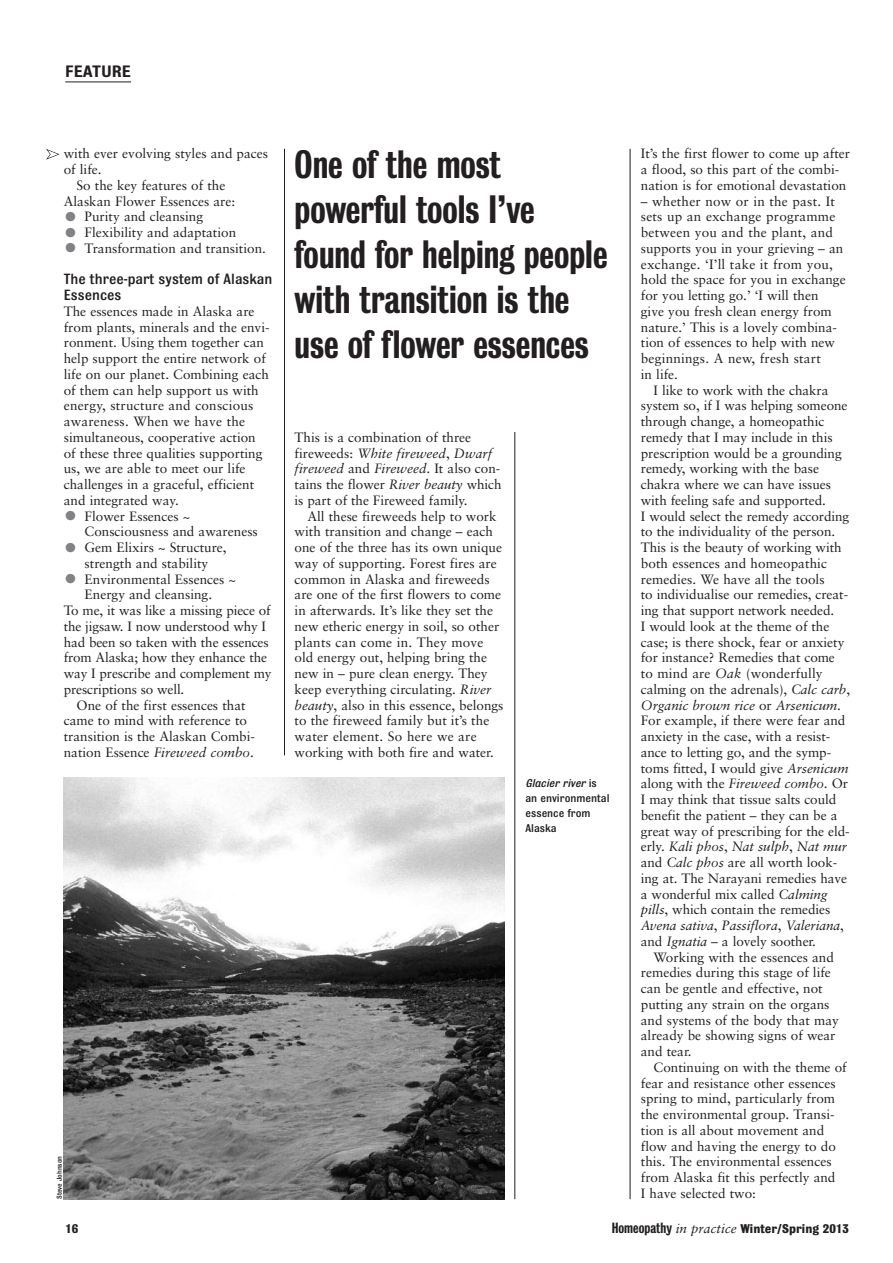
<style>
.page{position:relative;width:893px;height:1263px;background:#fff}
.page>*{position:absolute;margin:0;border:0;box-sizing:border-box;transform-origin:0 0}
.t1{font:36px/45px "Bureau Grotesque Three Five";color:#231f20}
.t2{font:500 15.75px/15.8px "Bulldog";color:#231f20}
.t3{font:15px "Bureau Grotesque Five Five";color:#231f20}
.t4{font:13.5px/15.8px "Sabon";color:#231f20}
.t5{font:700 13.5px "Bulldog";color:#231f20}
.t6{font:500 12px/15px "Bulldog";color:#231f20}
.t7{font:500 7.5px "Bulldog";color:#231f20}
.s1{font-size:27px;color:#808285}
.s2{font-style:italic}
.s3{font-family:"Bureau Grotesque Three Five";font-weight:400}
.s4{font-family:"Sabon";font-weight:400;font-style:italic}
</style>
<div class="page">
<hr style="left:514px;top:432px;width:1px;height:767px;background:#231f20">
<hr style="left:284px;top:149px;width:1px;height:606px;background:#231f20">
<hr style="left:630px;top:149px;width:1px;height:1050px;background:#231f20">
<hr style="left:65px;top:82px;width:66px;height:1px;background:#231f20">
<svg style="left:46px;top:149px;width:14px;height:11px"></svg>
<img style="left:64px;top:778px;width:440px;height:421px">
<p class="t3" style="left:65px;top:63px;width:67px">FEATURE</p>
<p class="t4" style="left:64px;top:147px;width:206px">with ever evolving styles and paces</p>
<p class="t4" style="left:64px;top:163px;width:39px">of life.</p>
<p class="t4" style="left:77px;top:178px;width:150px">So the key features of the</p>
<p class="t4" style="left:64px;top:194px;width:173px">Alaskan Flower Essences are:</p>
<p class="t4" style="left:64px;top:210px;width:141px"><span class="s1">•</span> Purity and cleansing</p>
<p class="t4" style="left:64px;top:226px;width:174px"><span class="s1">•</span> Flexibility and adaptation</p>
<p class="t4" style="left:64px;top:241px;width:204px"><span class="s1">•</span> Transformation and transition.</p>
<p class="t2" style="left:64px;top:271px;width:210px">The three-part system of Alaskan<br>Essences</p>
<p class="t4" style="left:64px;top:304px;width:207px">The essences made in Alaska are from plants, minerals and the envi&shy;ronment. Using them together can help support the entire network of life on our planet. Combining each of them can help support us with energy, structure and conscious awareness. When we have the simultaneous, cooperative action of these three qualities supporting us, we are able to meet our life challenges in a graceful, efficient and integrated way.</p>
<p class="t4" style="left:85px;top:509px;width:175px;text-indent:-21px"><span class="s1">•</span> Flower Essences ~<br>Consciousness and awareness</p>
<p class="t4" style="left:64px;top:541px;width:164px;text-align:center"><span class="s1">•</span> Gem Elixirs ~ Structure, strength and stability</p>
<p class="t4" style="left:64px;top:572px;width:174px"><span class="s1">•</span> Environmental Essences ~</p>
<p class="t4" style="left:85px;top:588px;width:129px">Energy and cleansing.</p>
<p class="t4" style="left:64px;top:604px;width:208px">To me, it was like a missing piece of</p>
<p class="t4" style="left:64px;top:619px;width:204px">the jigsaw. I now understood why I</p>
<p class="t4" style="left:64px;top:635px;width:206px">had been so taken with the essences</p>
<p class="t4" style="left:64px;top:651px;width:205px">from Alaska; how they enhance the</p>
<p class="t4" style="left:64px;top:667px;width:209px">way I prescribe and complement my</p>
<p class="t4" style="left:64px;top:682px;width:122px">prescriptions so well.</p>
<p class="t4" style="left:77px;top:698px;width:171px">One of the first essences that</p>
<p class="t4" style="left:64px;top:714px;width:185px">came to mind with reference to</p>
<p class="t4" style="left:64px;top:730px;width:193px">transition is the Alaskan Combi-</p>
<p class="t4" style="left:64px;top:745px;width:192px">nation Essence <span class="s2">Fireweed combo</span>.</p>
<h1 class="t1" style="left:295px;top:144px;width:314px">One of the most powerful tools I’ve found for helping people with transition is the use of flower essences</h1>
<p class="t4" style="left:295px;top:430px;width:209px">This is a combination of three fireweeds: <span class="s2">White fireweed</span>, <span class="s2">Dwarf fireweed</span> and <span class="s2">Fireweed</span>. It also con&shy;tains the flower <span class="s2">River beauty</span> which is part of the Fireweed family.</p>
<p class="t4" style="left:295px;top:509px;width:210px;text-indent:13px">All these fireweeds help to work with transition and change – each one of the three has its own unique way of supporting. Forest fires are common in Alaska and fireweeds are one of the first flowers to come in afterwards. It’s like they set the new etheric energy in soil, so other plants can come in. They move old energy out, helping bring the new in – pure clean energy. They keep everything circulating. <span class="s2">River beauty</span>, also in this essence, belongs to the fireweed family but it’s the water element. So here we are working with both fire and water.</p>
<p class="t6" style="left:525px;top:776px;width:86px"><span class="s2">Glacier river</span> is an environmental essence from<br>Alaska</p>
<p class="t7" style="left:55px;top:1199px;width:45px;rotate:-90deg">Steve Johnson</p>
<p class="t4" style="left:641px;top:147px;width:211px">It’s the first flower to come up after a flood, so this part of the combi&shy;nation is for emotional devastation</p>
<p class="t4" style="left:641px;top:194px;width:206px">– whether now or in the past. It sets up an exchange programme between you and the plant, and supports you in your grieving – an exchange. ‘I’ll take it from you, hold the space for you in exchange for you letting go.’ ‘I will then<br>give you fresh clean energy from nature.’ This is a lovely combina&shy;tion of essences to help with new beginnings. A new, fresh start<br>in life.</p>
<p class="t4" style="left:641px;top:383px;width:211px;text-indent:13px">I like to work with the chakra system so, if I was helping someone through change, a homeopathic remedy that I may include in this prescription would be a grounding remedy, working with the base chakra where we can have issues with feeling safe and supported.<br>I would select the remedy according to the individuality of the person.<br>This is the beauty of working with both essences and homeopathic remedies. We have all the tools<br>to individualise our remedies, creat&shy;ing that support network needed.<br>I would look at the theme of the case; is there shock, fear or anxiety for instance? Remedies that come to mind are <span class="s2">Oak</span> (wonderfully calming on the adrenals), <span class="s2">Calc carb</span>, <span class="s2">Organic brown rice</span> or <span class="s2">Arsenicum</span>.<br>For example, if there were fear and anxiety in the case, with a resist&shy;ance to letting go, and the symp&shy;toms fitted, I would give <span class="s2">Arsenicum </span>along with the <span class="s2">Fireweed combo</span>. Or I may think that tissue salts could benefit the patient – they can be a great way of prescribing for the eld&shy;erly. <span class="s2">Kali phos</span>, <span class="s2">Nat sulph</span>, <span class="s2">Nat mur </span>and <span class="s2">Calc phos</span> are all worth look&shy;ing at. The Narayani remedies have a wonderful mix called <span class="s2">Calming pills</span>, which contain the remedies <span class="s2">Avena sativa</span>, <span class="s2">Passiflora</span>, <span class="s2">Valeriana</span>, and <span class="s2">Ignatia</span> – a lovely soother.</p>
<p class="t4" style="left:641px;top:950px;width:199px;text-indent:13px">Working with the essences and remedies during this stage of life can be gentle and effective, not putting any strain on the organs and systems of the body that may already be showing signs of wear and tear.</p>
<p class="t4" style="left:641px;top:1060px;width:207px;text-indent:13px">Continuing on with the theme of fear and resistance other essences spring to mind, particularly from the environmental group. Transi&shy;tion is all about movement and flow and having the energy to do this. The environmental essences from Alaska fit this perfectly and<br>I have selected two:</p>
<p class="t5" style="left:65px;top:1221px;width:15px">16</p>
<p class="t5" style="left:612px;top:1221px;width:239px"><span class="s3">Homeopathy</span> <span class="s4">in practice</span> Winter/Spring 2013</p>
</div>
